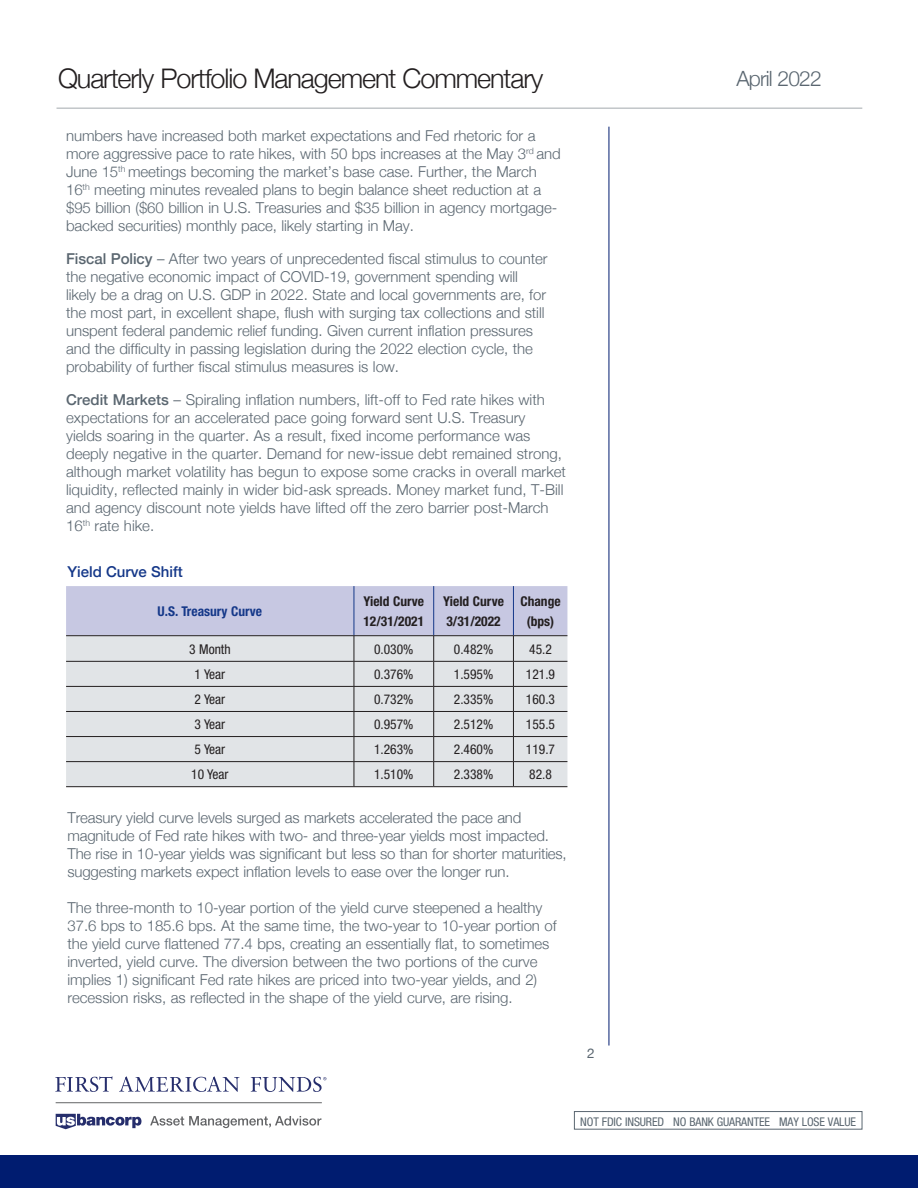
<style>
.page{position:relative;width:918px;height:1188px;background:#fff}
.page>*{position:absolute;margin:0;border:0;box-sizing:border-box;transform-origin:0 0}
.t1{font:300 27px "Helvetica Neue";letter-spacing:-.04em;color:#231f20}
.t2{font:300 21px "Helvetica Neue";letter-spacing:-.04em;color:#5a6670}
.t3{font:300 15px/18px "Helvetica Neue";letter-spacing:-.005em;color:#5a6670}
.t4{font:500 15px "Helvetica Neue";color:#153889}
.t5{font:condensed 13.5px "Helvetica Neue";color:#231f20}
.t6{font:700 condensed 13.5px "Helvetica Neue";color:#231f20}
.t7{font:700 condensed 13.5px "Helvetica Neue";color:#153889}
.t8{font:13.5px "Helvetica Neue";color:#5a6670}
.t9{font:condensed 12px "Helvetica Neue";letter-spacing:-.01em;color:#5a6670}
.s1{font-weight:500}
</style>
<div class="page">
<div style="left:574px;top:1111px;width:288px;height:19px;border:1px solid #5a6670"></div>
<svg style="left:56px;top:1114px;width:85px;height:15px"></svg>
<svg style="left:150px;top:1116px;width:171px;height:12px"></svg>
<hr style="left:56px;top:1102px;width:266px;height:1px;background:#636466">
<svg style="left:55px;top:1076px;width:57px;height:16px"></svg>
<svg style="left:119px;top:1076px;width:120px;height:16px"></svg>
<svg style="left:251px;top:1077px;width:75px;height:15px"></svg>
<div style="left:0;top:1155px;width:918px;height:33px;background:#001c70"></div>
<hr style="left:57px;top:107px;width:805px;height:2px;background:#a3a9ad">
<hr style="left:609px;top:127px;width:1px;height:919px;background:#001c70">
<svg style="left:66px;top:586px;width:501px;height:200px"></svg>
<hr style="left:66px;top:786px;width:288px;height:1px;background:#231f20">
<hr style="left:354px;top:786px;width:80px;height:1px;background:#231f20">
<hr style="left:434px;top:786px;width:79px;height:1px;background:#231f20">
<hr style="left:513px;top:786px;width:54px;height:1px;background:#231f20">
<p class="t1" style="left:58px;top:56px;width:487px">Quarterly Portfolio Management Commentary</p>
<p class="t2" style="left:737px;top:62px;width:87px">April 2022</p>
<p class="t3" style="left:66px;top:126px;width:496px">numbers have increased both market expectations and Fed rhetoric for a more aggressive pace to rate hikes, with 50 bps increases at the May 3<sup>rd</sup> and June 15<sup>th</sup> meetings becoming the market’s base case. Further, the March 16<sup>th</sup> meeting minutes revealed plans to begin balance sheet reduction at a $95 billion ($60 billion in U.S. Treasuries and $35 billion in agency mortgage&shy;backed securities) monthly pace, likely starting in May.</p>
<p class="t3" style="left:66px;top:249px;width:483px"><span class="s1">Fiscal Policy</span> – After two years of unprecedented fiscal stimulus to counter the negative economic impact of COVID-19, government spending will likely be a drag on U.S. GDP in 2022. State and local governments are, for the most part, in excellent shape, flush with surging tax collections and still unspent federal pandemic relief funding. Given current inflation pressures and the difficulty in passing legislation during the 2022 election cycle, the probability of further fiscal stimulus measures is low.</p>
<p class="t3" style="left:66px;top:390px;width:502px"><span class="s1">Credit Markets</span> – Spiraling inflation numbers, lift-off to Fed rate hikes with expectations for an accelerated pace going forward sent U.S. Treasury<br>yields soaring in the quarter. As a result, fixed income performance was deeply negative in the quarter. Demand for new-issue debt remained strong, although market volatility has begun to expose some cracks in overall market liquidity, reflected mainly in wider bid-ask spreads. Money market fund, T-Bill and agency discount note yields have lifted off the zero barrier post-March 16<sup>th</sup> rate hike.</p>
<p class="t4" style="left:67px;top:560px;width:117px">Yield Curve Shift</p>
<p class="t7" style="left:158px;top:603px;width:106px">U.S. Treasury Curve</p>
<p class="t6" style="left:363px;top:593px;width:62px">Yield Curve</p>
<p class="t6" style="left:363px;top:613px;width:62px">12/31/2021</p>
<p class="t6" style="left:443px;top:593px;width:62px">Yield Curve</p>
<p class="t6" style="left:446px;top:613px;width:56px">3/31/2022</p>
<p class="t6" style="left:520px;top:593px;width:42px">Change</p>
<p class="t6" style="left:527px;top:613px;width:29px">(bps)</p>
<p class="t5" style="left:189px;top:641px;width:43px">3 Month</p>
<p class="t5" style="left:374px;top:641px;width:41px">0.030%</p>
<p class="t5" style="left:454px;top:641px;width:41px">0.482%</p>
<p class="t5" style="left:529px;top:641px;width:24px">45.2</p>
<p class="t5" style="left:195px;top:667px;width:32px">1 Year</p>
<p class="t5" style="left:374px;top:667px;width:41px">0.376%</p>
<p class="t5" style="left:454px;top:667px;width:41px">1.595%</p>
<p class="t5" style="left:526px;top:667px;width:31px">121.9</p>
<p class="t5" style="left:195px;top:692px;width:32px">2 Year</p>
<p class="t5" style="left:374px;top:692px;width:41px">0.732%</p>
<p class="t5" style="left:454px;top:692px;width:41px">2.335%</p>
<p class="t5" style="left:526px;top:692px;width:31px">160.3</p>
<p class="t5" style="left:195px;top:717px;width:32px">3 Year</p>
<p class="t5" style="left:374px;top:717px;width:41px">0.957%</p>
<p class="t5" style="left:454px;top:717px;width:41px">2.512%</p>
<p class="t5" style="left:526px;top:717px;width:31px">155.5</p>
<p class="t5" style="left:195px;top:742px;width:32px">5 Year</p>
<p class="t5" style="left:374px;top:742px;width:41px">1.263%</p>
<p class="t5" style="left:454px;top:742px;width:41px">2.460%</p>
<p class="t5" style="left:526px;top:742px;width:31px">119.7</p>
<p class="t5" style="left:191px;top:767px;width:39px">10 Year</p>
<p class="t5" style="left:374px;top:767px;width:41px">1.510%</p>
<p class="t5" style="left:454px;top:767px;width:41px">2.338%</p>
<p class="t5" style="left:529px;top:767px;width:24px">82.8</p>
<p class="t3" style="left:67px;top:808px;width:501px">Treasury yield curve levels surged as markets accelerated the pace and magnitude of Fed rate hikes with two- and three-year yields most impacted.<br>The rise in 10-year yields was significant but less so than for shorter maturities, suggesting markets expect inflation levels to ease over the longer run.</p>
<p class="t3" style="left:67px;top:898px;width:491px">The three-month to 10-year portion of the yield curve steepened a healthy 37.6 bps to 185.6 bps. At the same time, the two-year to 10-year portion of the yield curve flattened 77.4 bps, creating an essentially flat, to sometimes inverted, yield curve. The diversion between the two portions of the curve implies 1) significant Fed rate hikes are priced into two-year yields, and 2) recession risks, as reflected in the shape of the yield curve, are rising.</p>
<p class="t8" style="left:587px;top:1046px;width:9px">2</p>
<p class="t9" style="left:580px;top:1114px;width:277px">NOT FDIC INSURED NO BANK GUARANTEE MAY LOSE VALUE</p>
</div>
